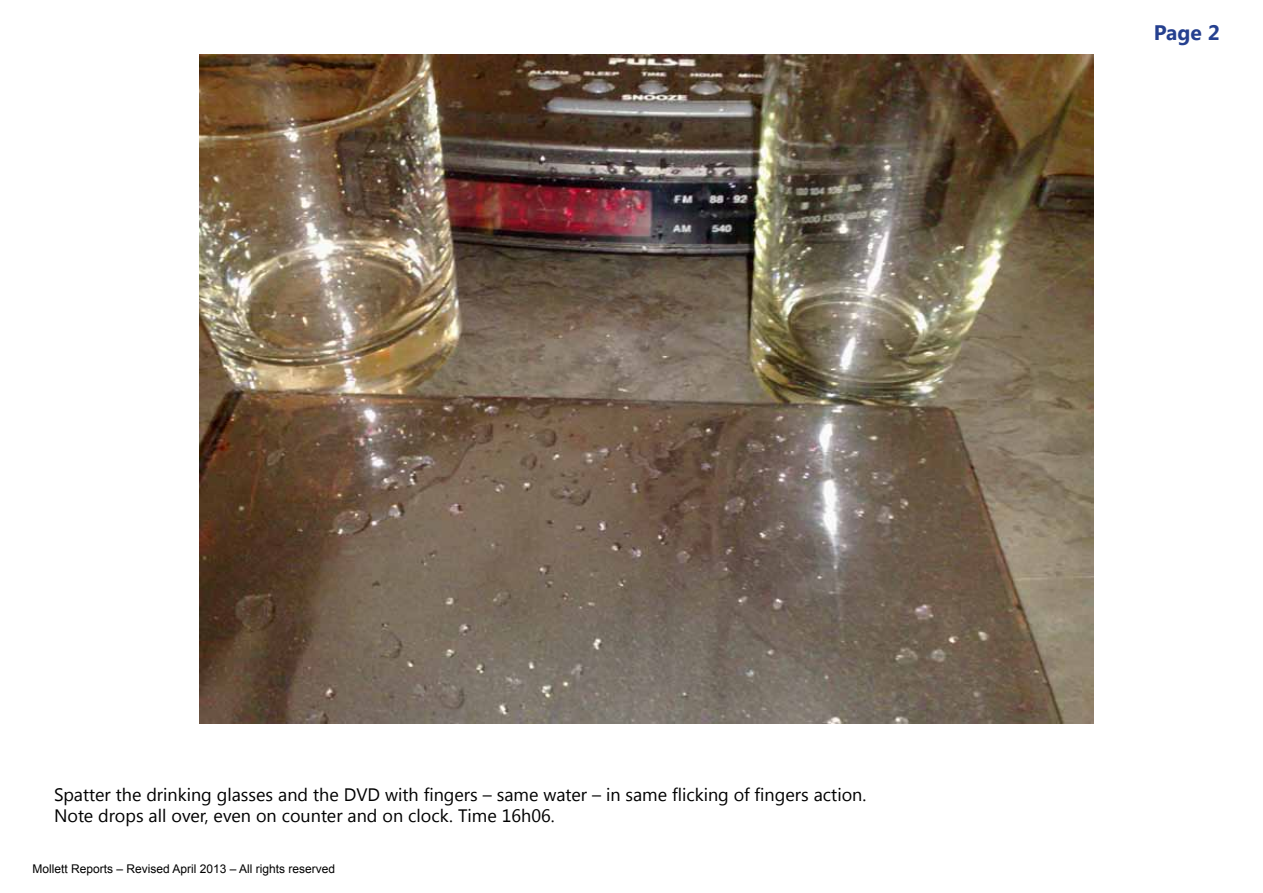
<style>
.page{position:relative;width:1263px;height:893px;background:#fff}
.page>*{position:absolute;margin:0;border:0;box-sizing:border-box;transform-origin:0 0}
.t1{font:700 21px "Segoe UI";color:#25408f}
.t2{font:18px/21.6px "Segoe UI";color:#000}
.t3{font:12px "Arial";color:#000}
</style>
<div class="page">
<img style="left:200px;top:54px;width:893px;height:670px">
<p class="t1" style="left:1154px;top:18px;width:67px">Page 2</p>
<p class="t2" style="left:54px;top:783px;width:814px">Spatter the drinking glasses and the DVD with fingers – same water – in same flicking of fingers action.<br>Note drops all over, even on counter and on clock. Time 16h06.</p>
<p class="t3" style="left:32px;top:861px;width:304px">Mollett Reports – Revised April 2013 – All rights reserved</p>
</div>
